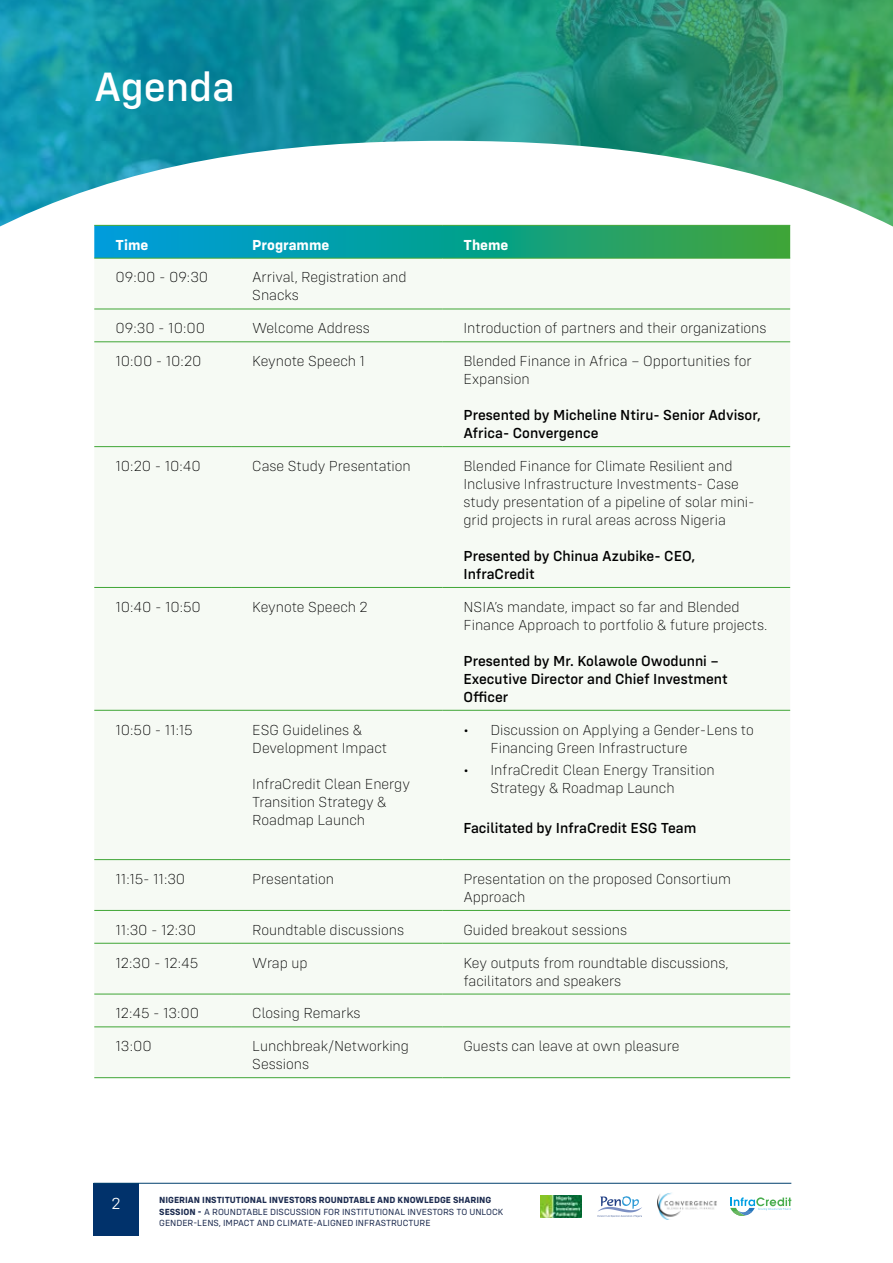
<style>
.page{position:relative;width:893px;height:1263px;background:#fff}
.page>*{position:absolute;margin:0;border:0;box-sizing:border-box;transform-origin:0 0}
.t1{font:500 42.3px "Config";color:#fff}
.t2{font:300 16.5px "Config";color:#fff}
.t3{font:200 15px/18px "Config";color:#000}
.t4{font:500 15px/18px "Config";color:#000}
.t5{font:700 15px "Config";color:#fff}
.t6{font:9.15px/11.9px "Config";color:#1d2c50}
.s1{font-weight:700}
</style>
<div class="page">
<div style="left:93px;top:1183px;width:46px;height:53px;background:#01326b"></div>
<hr style="left:94px;top:1183px;width:697px;height:1px;background:#00406d">
<svg style="left:0;top:0;width:893px;height:237px"></svg>
<img style="left:658px;top:1192px;width:59px;height:27px">
<img style="left:541px;top:1196px;width:41px;height:22px">
<svg style="left:730px;top:1197px;width:61px;height:19px"></svg>
<svg style="left:597px;top:1196px;width:45px;height:21px"></svg>
<svg style="left:94px;top:226px;width:696px;height:32px;background:#11a08e"></svg>
<div style="left:94px;top:259px;width:696px;height:818px;background:#f6faf4"></div>
<hr style="left:94px;top:225px;width:137px;height:1px;background:#3fa535">
<hr style="left:231px;top:225px;width:211px;height:1px;background:#3fa535">
<hr style="left:442px;top:225px;width:348px;height:1px;background:#3fa535">
<hr style="left:94px;top:258px;width:137px;height:1px;background:#3fa535">
<hr style="left:231px;top:258px;width:211px;height:1px;background:#3fa535">
<hr style="left:442px;top:258px;width:348px;height:1px;background:#3fa535">
<hr style="left:94px;top:309px;width:137px;height:1px;background:#3fa535">
<hr style="left:231px;top:309px;width:211px;height:1px;background:#3fa535">
<hr style="left:442px;top:309px;width:348px;height:1px;background:#3fa535">
<hr style="left:94px;top:342px;width:137px;height:1px;background:#3fa535">
<hr style="left:231px;top:342px;width:211px;height:1px;background:#3fa535">
<hr style="left:442px;top:342px;width:348px;height:1px;background:#3fa535">
<hr style="left:94px;top:446px;width:137px;height:1px;background:#3fa535">
<hr style="left:231px;top:446px;width:211px;height:1px;background:#3fa535">
<hr style="left:442px;top:446px;width:348px;height:1px;background:#3fa535">
<hr style="left:94px;top:587px;width:137px;height:1px;background:#3fa535">
<hr style="left:231px;top:587px;width:211px;height:1px;background:#3fa535">
<hr style="left:442px;top:587px;width:348px;height:1px;background:#3fa535">
<hr style="left:94px;top:710px;width:137px;height:1px;background:#3fa535">
<hr style="left:231px;top:710px;width:211px;height:1px;background:#3fa535">
<hr style="left:442px;top:710px;width:348px;height:1px;background:#3fa535">
<hr style="left:94px;top:859px;width:137px;height:1px;background:#3fa535">
<hr style="left:231px;top:859px;width:211px;height:1px;background:#3fa535">
<hr style="left:442px;top:859px;width:348px;height:1px;background:#3fa535">
<hr style="left:94px;top:910px;width:137px;height:1px;background:#3fa535">
<hr style="left:231px;top:910px;width:211px;height:1px;background:#3fa535">
<hr style="left:442px;top:910px;width:348px;height:1px;background:#3fa535">
<hr style="left:94px;top:943px;width:137px;height:1px;background:#3fa535">
<hr style="left:231px;top:943px;width:211px;height:1px;background:#3fa535">
<hr style="left:442px;top:943px;width:348px;height:1px;background:#3fa535">
<hr style="left:94px;top:994px;width:137px;height:1px;background:#3fa535">
<hr style="left:231px;top:994px;width:211px;height:1px;background:#3fa535">
<hr style="left:442px;top:994px;width:348px;height:1px;background:#3fa535">
<hr style="left:94px;top:1026px;width:137px;height:1px;background:#3fa535">
<hr style="left:231px;top:1026px;width:211px;height:1px;background:#3fa535">
<hr style="left:442px;top:1026px;width:348px;height:1px;background:#3fa535">
<hr style="left:94px;top:1077px;width:137px;height:1px;background:#3fa535">
<hr style="left:231px;top:1077px;width:211px;height:1px;background:#3fa535">
<hr style="left:442px;top:1077px;width:348px;height:1px;background:#3fa535">
<h1 class="t1" style="left:94px;top:62px;width:142px">Agenda</h1>
<p class="t5" style="left:116px;top:236px;width:34px">Time</p>
<p class="t5" style="left:252px;top:236px;width:79px">Programme</p>
<p class="t5" style="left:463px;top:236px;width:46px">Theme</p>
<p class="t3" style="left:116px;top:268px;width:94px">09:00 - 09:30</p>
<p class="t3" style="left:252px;top:268px;width:156px">Arrival, Registration and<br>Snacks</p>
<p class="t3" style="left:116px;top:319px;width:91px">09:30 - 10:00</p>
<p class="t3" style="left:252px;top:319px;width:119px">Welcome Address</p>
<p class="t3" style="left:463px;top:319px;width:305px">Introduction of partners and their organizations</p>
<p class="t3" style="left:116px;top:352px;width:88px">10:00 - 10:20</p>
<p class="t3" style="left:252px;top:352px;width:114px">Keynote Speech 1</p>
<p class="t3" style="left:463px;top:352px;width:290px">Blended Finance in Africa – Opportunities for<br>Expansion</p>
<p class="t4" style="left:463px;top:406px;width:299px">Presented by Micheline Ntiru- Senior Advisor,<br>Africa- Convergence</p>
<p class="t3" style="left:116px;top:457px;width:87px">10:20 - 10:40</p>
<p class="t3" style="left:252px;top:457px;width:160px">Case Study Presentation</p>
<p class="t3" style="left:463px;top:457px;width:293px">Blended Finance for Climate Resilient and Inclusive Infrastructure Investments- Case study presentation of a pipeline of solar mini&shy;grid projects in rural areas across Nigeria</p>
<p class="t4" style="left:463px;top:547px;width:233px">Presented by Chinua Azubike- CEO,<br>InfraCredit</p>
<p class="t3" style="left:116px;top:598px;width:87px">10:40 - 10:50</p>
<p class="t3" style="left:252px;top:598px;width:117px">Keynote Speech 2</p>
<p class="t3" style="left:463px;top:598px;width:306px">NSIA’s mandate, impact so far and Blended<br>Finance Approach to portfolio &amp; future projects.</p>
<p class="t4" style="left:463px;top:651px;width:266px">Presented by Mr. Kolawole Owodunni –<br>Executive Director and Chief Investment<br>Officer</p>
<p class="t3" style="left:116px;top:720px;width:79px">10:50 - 11:15</p>
<p class="t3" style="left:252px;top:720px;width:136px">ESG Guidelines &amp;<br>Development Impact</p>
<p class="t3" style="left:252px;top:774px;width:159px">InfraCredit Clean Energy<br>Transition Strategy &amp;<br>Roadmap Launch</p>
<p class="t3" style="left:490px;top:720px;width:265px;text-indent:-27px">• Discussion on Applying a Gender-Lens to<br>Financing Green Infrastructure</p>
<p class="t3" style="left:490px;top:761px;width:226px;text-indent:-27px">• InfraCredit Clean Energy Transition<br>Strategy &amp; Roadmap Launch</p>
<p class="t4" style="left:463px;top:819px;width:234px">Facilitated by InfraCredit ESG Team</p>
<p class="t3" style="left:116px;top:870px;width:71px">11:15- 11:30</p>
<p class="t3" style="left:252px;top:870px;width:83px">Presentation</p>
<p class="t3" style="left:463px;top:870px;width:269px">Presentation on the proposed Consortium<br>Approach</p>
<p class="t3" style="left:116px;top:921px;width:82px">11:30 - 12:30</p>
<p class="t3" style="left:252px;top:921px;width:153px">Roundtable discussions</p>
<p class="t3" style="left:463px;top:921px;width:165px">Guided breakout sessions</p>
<p class="t3" style="left:116px;top:953px;width:84px">12:30 - 12:45</p>
<p class="t3" style="left:252px;top:953px;width:57px">Wrap up</p>
<p class="t3" style="left:463px;top:953px;width:266px">Key outputs from roundtable discussions, facilitators and speakers</p>
<p class="t3" style="left:116px;top:1004px;width:85px">12:45 - 13:00</p>
<p class="t3" style="left:252px;top:1004px;width:110px">Closing Remarks</p>
<p class="t3" style="left:116px;top:1037px;width:38px">13:00</p>
<p class="t3" style="left:252px;top:1037px;width:158px">Lunchbreak/Networking<br>Sessions</p>
<p class="t3" style="left:463px;top:1037px;width:218px">Guests can leave at own pleasure</p>
<p class="t2" style="left:112px;top:1193px;width:11px">2</p>
<p class="t6" style="left:159px;top:1194px;width:346px"><span class="s1">NIGERIAN INSTITUTIONAL INVESTORS ROUNDTABLE AND KNOWLEDGE SHARING<br>SESSION -</span> A ROUNDTABLE DISCUSSION FOR INSTITUTIONAL INVESTORS TO UNLOCK<br>GENDER-LENS, IMPACT AND CLIMATE-ALIGNED INFRASTRUCTURE</p>
</div>
